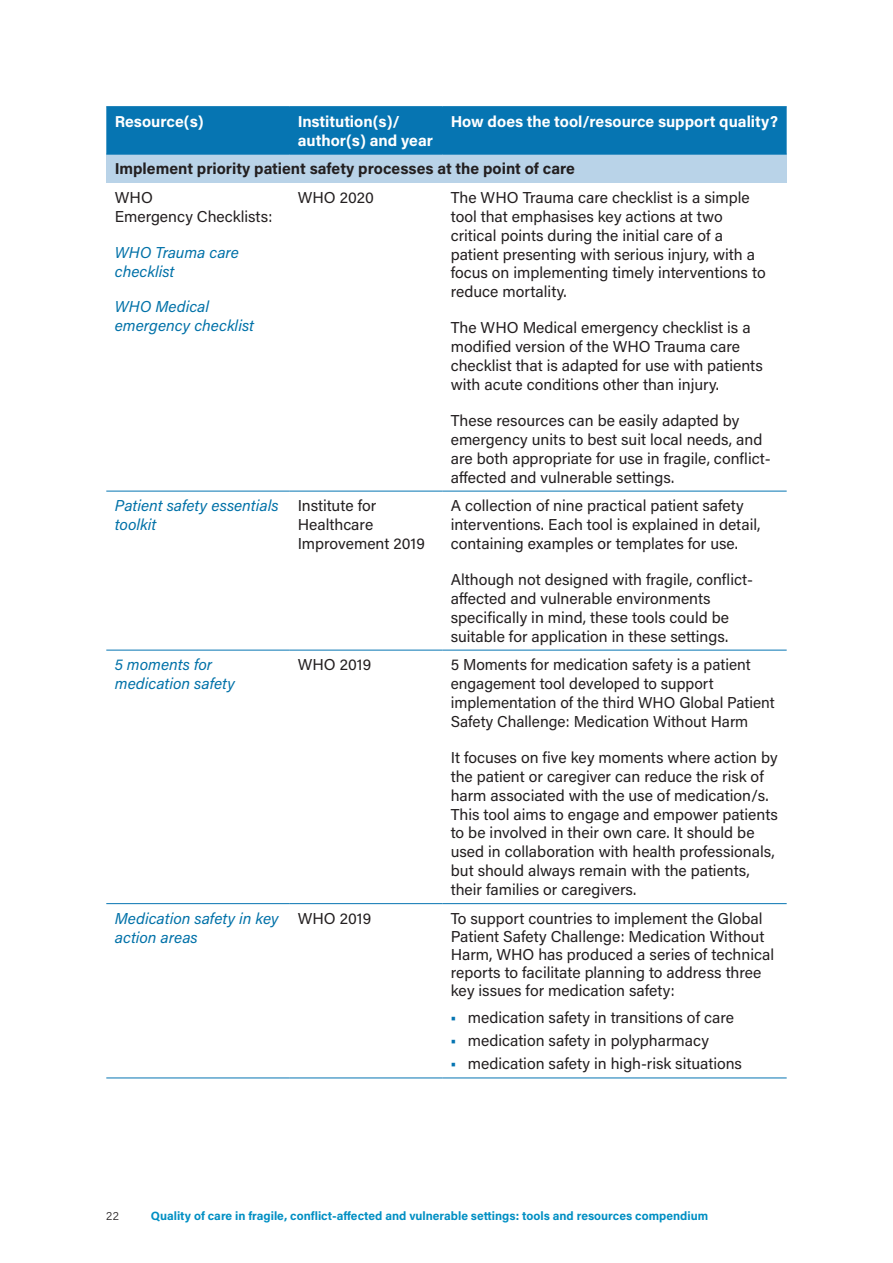
<style>
.page{position:relative;width:893px;height:1263px;background:#fff}
.page>*{position:absolute;margin:0;border:0;box-sizing:border-box;transform-origin:0 0}
.t1{font:15.75px/18.9px "Acumin Pro";color:#231f20}
.t2{font:italic 15.75px/18.9px "Acumin Pro";color:#0071a8}
.t3{font:700 15.75px/18.9px "Acumin Pro";color:#fff}
.t4{font:700 15.75px "Acumin Pro";color:#231f20}
.t5{font:700 12px "Acumin Pro";color:#008fc3}
.t6{font:300 12px "Acumin Pro";color:#231f20}
</style>
<div class="page">
<div style="left:106px;top:107px;width:681px;height:47px;background:#0675b2"></div>
<div style="left:106px;top:154px;width:681px;height:29px;background:#b9d3e8"></div>
<hr style="left:106px;top:491px;width:183px;height:1px;background:#0675b2">
<hr style="left:289px;top:491px;width:153px;height:1px;background:#0675b2">
<hr style="left:442px;top:491px;width:345px;height:1px;background:#0675b2">
<hr style="left:106px;top:650px;width:183px;height:1px;background:#0675b2">
<hr style="left:289px;top:650px;width:153px;height:1px;background:#0675b2">
<hr style="left:442px;top:650px;width:345px;height:1px;background:#0675b2">
<hr style="left:106px;top:903px;width:183px;height:1px;background:#0675b2">
<hr style="left:289px;top:903px;width:153px;height:1px;background:#0675b2">
<hr style="left:442px;top:903px;width:345px;height:1px;background:#0675b2">
<hr style="left:106px;top:1077px;width:183px;height:1px;background:#0675b2">
<hr style="left:289px;top:1077px;width:153px;height:1px;background:#0675b2">
<hr style="left:442px;top:1077px;width:345px;height:1px;background:#0675b2">
<hr style="left:106px;top:106px;width:183px;height:1px;background:#0675b2">
<hr style="left:289px;top:106px;width:153px;height:1px;background:#0675b2">
<hr style="left:442px;top:106px;width:345px;height:1px;background:#0675b2">
<hr style="left:106px;top:154px;width:183px;height:1px;background:#0675b2">
<hr style="left:289px;top:154px;width:153px;height:1px;background:#0675b2">
<hr style="left:442px;top:154px;width:345px;height:1px;background:#0675b2">
<p class="t3" style="left:115px;top:111px;width:90px">Resource(s)</p>
<p class="t3" style="left:298px;top:111px;width:137px">Institution(s)/ author(s) and year</p>
<p class="t3" style="left:451px;top:111px;width:329px">How does the tool/resource support quality?</p>
<p class="t4" style="left:115px;top:158px;width:462px">Implement priority patient safety processes at the point of care</p>
<p class="t1" style="left:115px;top:187px;width:159px">WHO<br>Emergency Checklists:</p>
<p class="t2" style="left:115px;top:242px;width:126px">WHO Trauma care checklist</p>
<p class="t2" style="left:115px;top:297px;width:141px">WHO Medical emergency checklist</p>
<p class="t1" style="left:298px;top:187px;width:78px">WHO 2020</p>
<p class="t1" style="left:451px;top:187px;width:316px">The WHO Trauma care checklist is a simple tool that emphasises key actions at two critical points during the initial care of a patient presenting with serious injury, with a focus on implementing timely interventions to reduce mortality.</p>
<p class="t1" style="left:451px;top:318px;width:314px">The WHO Medical emergency checklist is a modified version of the WHO Trauma care checklist that is adapted for use with patients with acute conditions other than injury.</p>
<p class="t1" style="left:451px;top:410px;width:321px">These resources can be easily adapted by emergency units to best suit local needs, and are both appropriate for use in fragile, conflict&shy;affected and vulnerable settings.</p>
<p class="t2" style="left:115px;top:496px;width:165px">Patient safety essentials toolkit</p>
<p class="t1" style="left:298px;top:496px;width:129px">Institute for<br>Healthcare<br>Improvement 2019</p>
<p class="t1" style="left:451px;top:496px;width:311px">A collection of nine practical patient safety interventions. Each tool is explained in detail, containing examples or templates for use.</p>
<p class="t1" style="left:451px;top:569px;width:304px">Although not designed with fragile, conflict&shy;affected and vulnerable environments specifically in mind, these tools could be suitable for application in these settings.</p>
<p class="t2" style="left:115px;top:654px;width:122px">5 moments for medication safety</p>
<p class="t1" style="left:298px;top:655px;width:75px">WHO 2019</p>
<p class="t1" style="left:451px;top:655px;width:325px">5 Moments for medication safety is a patient engagement tool developed to support implementation of the third WHO Global Patient Safety Challenge: Medication Without Harm</p>
<p class="t1" style="left:451px;top:747px;width:329px">It focuses on five key moments where action by the patient or caregiver can reduce the risk of harm associated with the use of medication/s.<br>This tool aims to engage and empower patients to be involved in their own care. It should be used in collaboration with health professionals, but should always remain with the patients, their families or caregivers.</p>
<p class="t2" style="left:115px;top:908px;width:165px">Medication safety in key action areas</p>
<p class="t1" style="left:298px;top:908px;width:75px">WHO 2019</p>
<p class="t1" style="left:451px;top:908px;width:325px;line-height:18px">To support countries to implement the Global Patient Safety Challenge: Medication Without Harm, WHO has produced a series of technical reports to facilitate planning to address three key issues for medication safety:</p>
<p class="t1" style="left:468px;top:1005px;width:276px;line-height:23.1px">medication safety in transitions of care medication safety in polypharmacy medication safety in high-risk situations</p>
<p class="t6" style="left:106px;top:1208px;width:14px">22</p>
<p class="t5" style="left:151px;top:1208px;width:559px">Quality of care in fragile, conflict-affected and vulnerable settings: tools and resources compendium</p>
</div>
